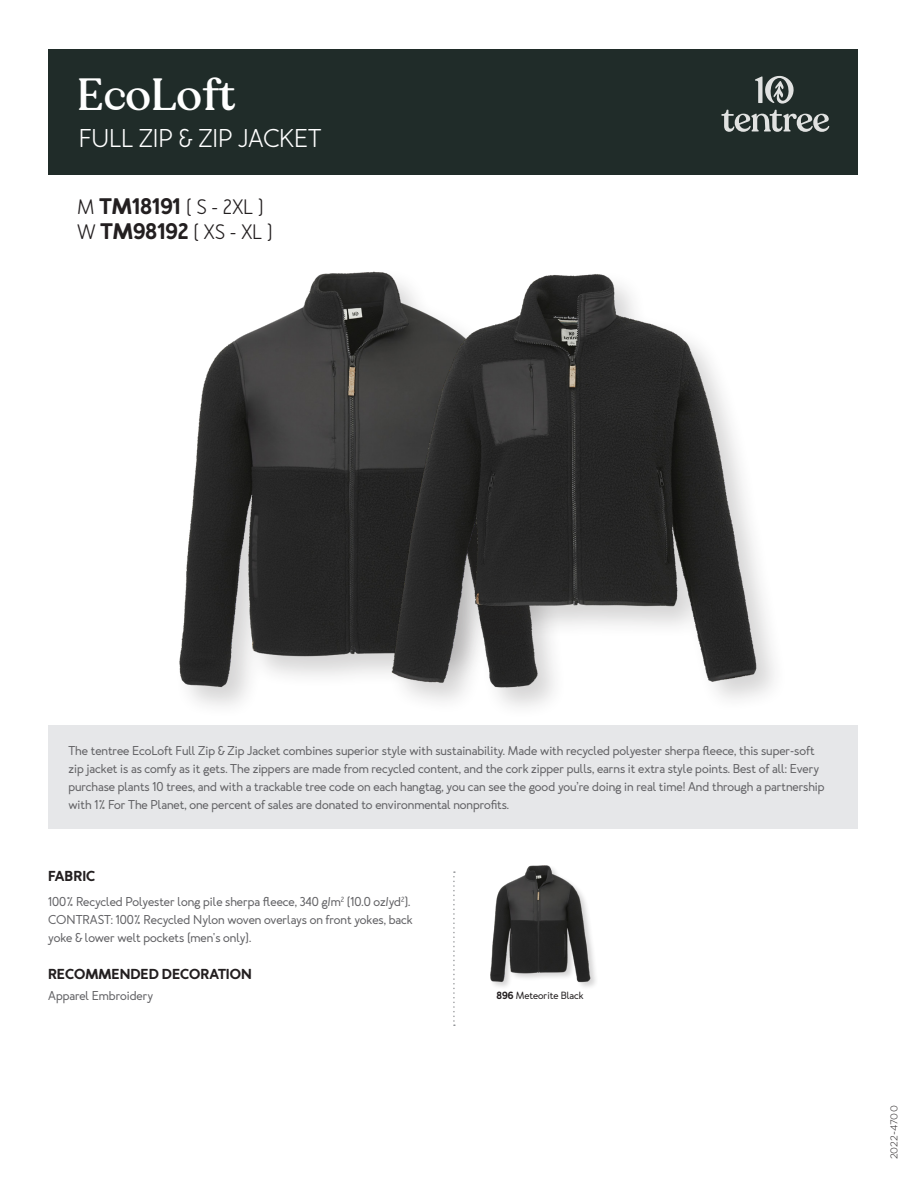
<style>
.page{position:relative;width:918px;height:1188px;background:#fff}
.page>*{position:absolute;margin:0;border:0;box-sizing:border-box;transform-origin:0 0}
.Product_Name{font:500 45px "Reforesta";letter-spacing:.02em;color:#fff}
.Item_Description{font:300 24px "Merlo Neue Round";letter-spacing:-.005em;color:#fff}
.t1{font:300 19.5px "Merlo Neue Round";color:#231f20}
.Item_Bullets{font:700 13.5px "Merlo Neue Round";color:#231f20}
.Product_Features{font:700 13.5px "Merlo Neue Round";color:#231f20}
.Item_Description-2{font:12px/18px "Merlo Neue Round";color:#636366}
.Fabric{font:12px/18px "Merlo Neue Round";color:#636366}
.Colour_Name{font:9.75px "Merlo Neue Round";color:#231f20}
.Colour_Name-2{font:300 9.75px "Gotham";letter-spacing:-.005em;color:#231f20}
.s1{font-weight:700;font-size:21px}
.s2{font-weight:700}
</style>
<div class="page">
<div style="left:48px;top:50px;width:810px;height:125px;background:#202c29"></div>
<svg style="left:755px;top:75px;width:39px;height:29px"></svg>
<svg style="left:721px;top:110px;width:108px;height:22px"></svg>
<svg style="left:453px;top:871px;width:2px;height:155px"></svg>
<div style="left:48px;top:726px;width:810px;height:103px;background:#e6e7e9"></div>
<div style="left:489px;top:864px;width:110px;height:127px;background:#231f20;opacity:.19"></div>
<img style="left:489px;top:866px;width:102px;height:117px">
<div style="left:175px;top:267px;width:393px;height:453px;background:#231f20;opacity:.19"></div>
<img style="left:176px;top:271px;width:211px;height:420px">
<div style="left:387px;top:269px;width:401px;height:446px;background:#231f20;opacity:.19"></div>
<img style="left:389px;top:272px;width:371px;height:415px">
<p class="Product_Name" style="left:77px;top:67px;width:159px">EcoLoft</p>
<p class="Item_Description" style="left:79px;top:124px;width:244px">FULL ZIP &amp; ZIP JACKET</p>
<p class="t1" style="left:77px;top:195px;width:188px">M <span class="s1">TM18191</span> ( S - 2XL )</p>
<p class="t1" style="left:77px;top:220px;width:197px">W <span class="s1">TM98192</span> ( XS - XL )</p>
<p class="Item_Description-2" style="left:68px;top:741px;width:758px">The tentree EcoLoft Full Zip &amp; Zip Jacket combines superior style with sustainability. Made with recycled polyester sherpa fleece, this super-soft zip jacket is as comfy as it gets. The zippers are made from recycled content, and the cork zipper pulls, earns it extra style points. Best of all: Every purchase plants 10 trees, and with a trackable tree code on each hangtag, you can see the good you’re doing in real time! And through a partnership with 1% For The Planet, one percent of sales are donated to environmental nonprofits.</p>
<p class="Product_Features" style="left:48px;top:867px;width:49px">FABRIC</p>
<p class="Fabric" style="left:48px;top:893px;width:366px">100% Recycled Polyester long pile sherpa fleece, 340 g/m<sup>2</sup> (10.0 oz/yd<sup>2</sup>).<br>CONTRAST: 100% Recycled Nylon woven overlays on front yokes, back yoke &amp; lower welt pockets (men's only).</p>
<p class="Item_Bullets" style="left:48px;top:964px;width:205px">RECOMMENDED DECORATION</p>
<p class="Fabric" style="left:48px;top:987px;width:107px">Apparel Embroidery</p>
<p class="Colour_Name" style="left:497px;top:989px;width:88px"><span class="s2">896</span> Meteorite Black</p>
<p class="Colour_Name-2" style="left:889px;top:1159px;width:55px;rotate:-90deg">2022-4700</p>
</div>
